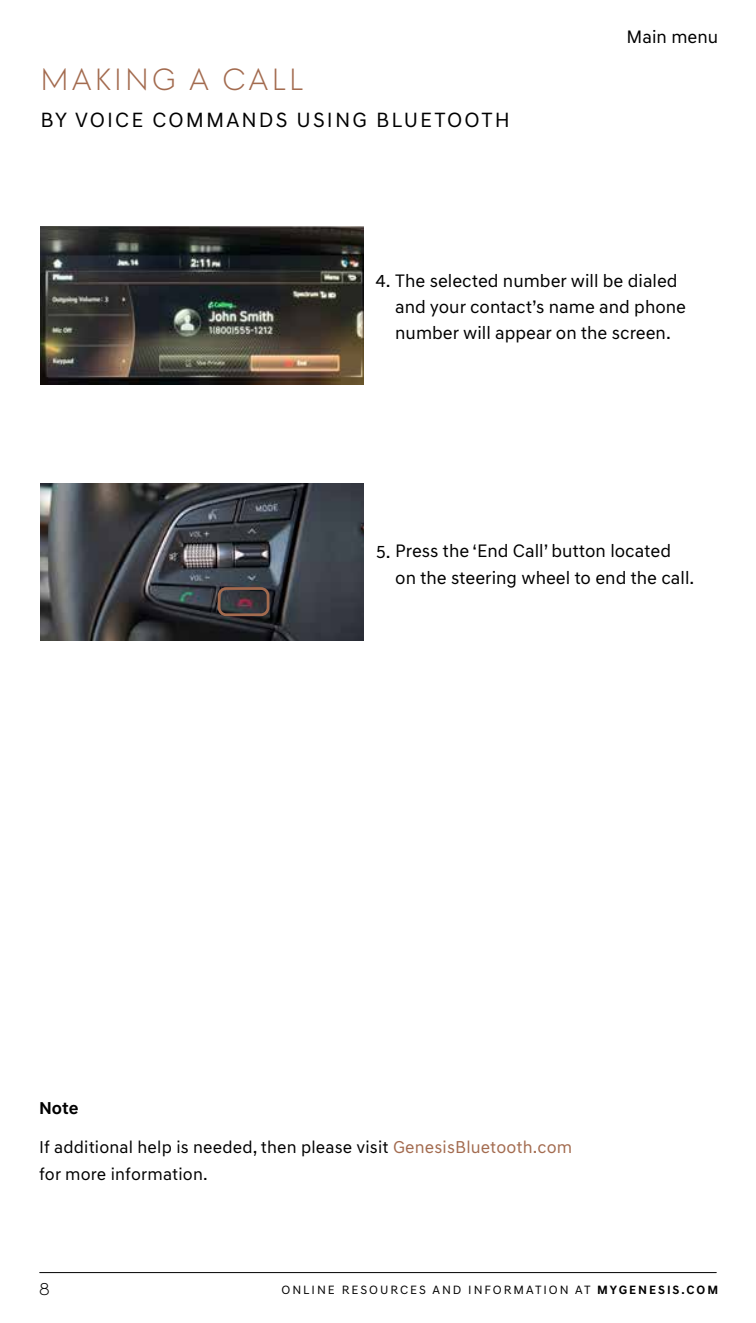
<style>
.page{position:relative;width:756px;height:1323px;background:#fff}
.page>*{position:absolute;margin:0;border:0;box-sizing:border-box;transform-origin:0 0}
.t1{font:300 31.5px "Genesis Sans Head";letter-spacing:.1em;color:#a36b4f}
.t2{font:21px "Hyundai Sans Text";letter-spacing:.1em;color:#000}
.t3{font:18.38px/26.2px "Genesis Sans Text";color:#000}
.t4{font:17.5px/26.2px "Genesis Sans Text";letter-spacing:.01em;color:#000}
.t5{font:700 17.5px "Genesis Sans Text";color:#000}
.t6{font:300 17.5px "Genesis Sans Head";color:#000}
.t7{font:12.25px "Genesis Sans Text";letter-spacing:.16em;color:#000}
.s1{color:#a36b4f}
.s2{font-weight:700}
</style>
<div class="page">
<hr style="left:40px;top:1272px;width:676px;height:1px;background:#000">
<img style="left:40px;top:483px;width:323px;height:158px">
<img style="left:40px;top:227px;width:323px;height:157px">
<div style="left:218px;top:587px;width:51px;height:29px;border:3px solid #a36b4f;border-radius:7px"></div>
<h1 class="t1" style="left:40px;top:62px;width:265px">MAKING A CALL</h1>
<p class="t2" style="left:40px;top:108px;width:471px">BY VOICE COMMANDS USING BLUETOOTH</p>
<p class="t3" style="left:627px;top:23px;width:93px">Main menu</p>
<p class="t3" style="left:376px;top:267px;width:304px">4. The selected number will be dialed</p>
<p class="t3" style="left:395px;top:293px;width:292px">and your contact’s name and phone number will appear on the screen.</p>
<p class="t3" style="left:376px;top:538px;width:297px">5. Press the ‘End Call’ button located</p>
<p class="t3" style="left:395px;top:564px;width:301px">on the steering wheel to end the call.</p>
<p class="t5" style="left:39px;top:1097px;width:41px">Note</p>
<p class="t4" style="left:39px;top:1134px;width:535px">If additional help is needed, then please visit <span class="s1">GenesisBluetooth.com </span>for more information.</p>
<p class="t6" style="left:39px;top:1279px;width:12px">8</p>
<p class="t7" style="left:282px;top:1282px;width:438px">ONLINE RESOURCES AND INFORMATION AT <span class="s2">MYGENESIS.COM</span></p>
</div>
